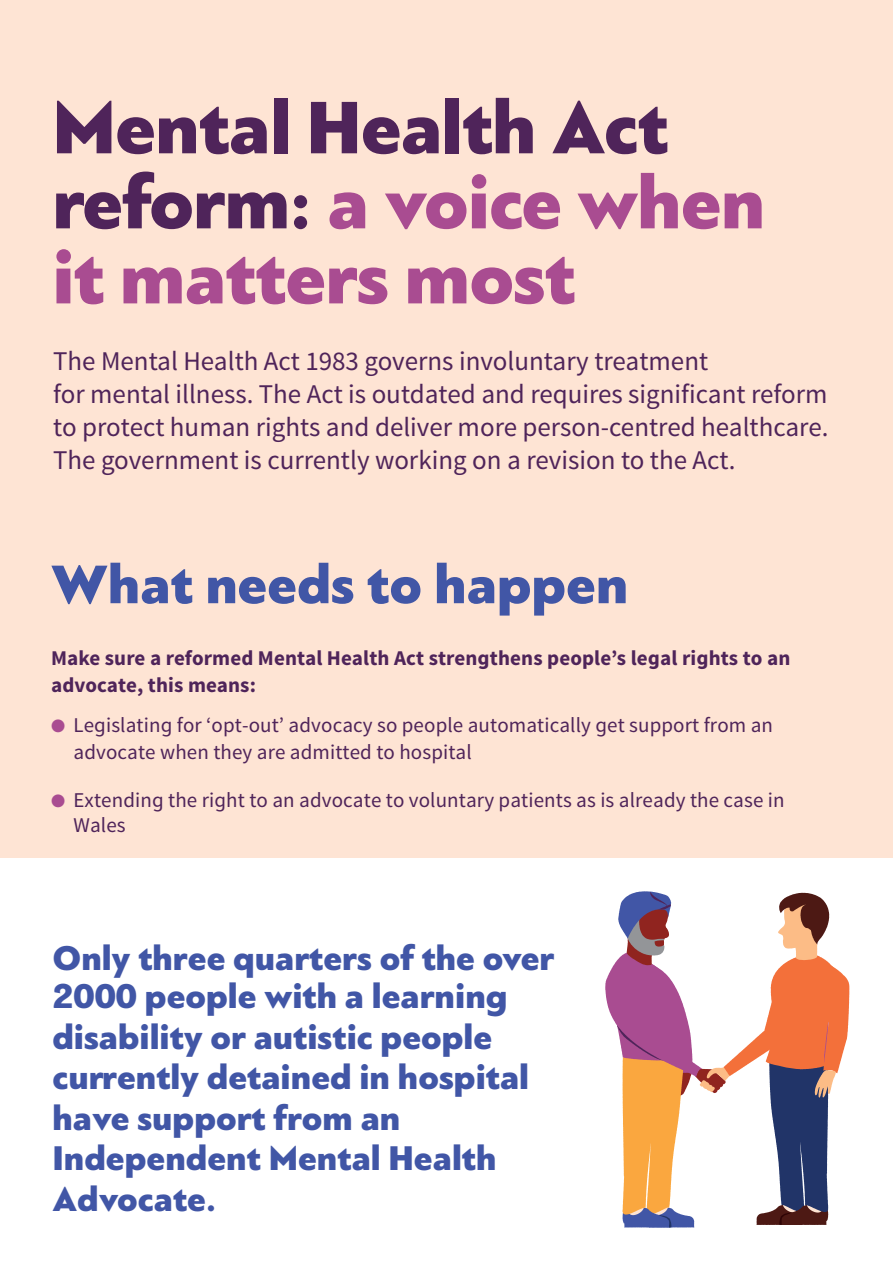
<style>
.page{position:relative;width:893px;height:1263px;background:#fee4d4}
.page>*{position:absolute;margin:0;border:0;box-sizing:border-box;transform-origin:0 0}
.t1{font:900 78px/75px "PF Bague Sans Pro";letter-spacing:-.01em;color:#a94c91}
.t2{font:900 57px "PF Bague Sans Pro";color:#4156a6}
.t3{font:900 36px/40.2px "PF Bague Sans Pro";color:#4156a6}
.t4{font:27px/33px "Source Sans Pro";color:#4f245a}
.t5{font:21px/27px "Source Sans Pro";letter-spacing:.005em;color:#4f245a}
.t6{font:700 21px/27px "Source Sans Pro";letter-spacing:.005em;color:#4f245a}
.s1{color:#4f245a}
.s2{color:#a94c91}
</style>
<div class="page">
<div style="left:0;top:858px;width:893px;height:405px;background:#fff"></div>
<svg style="left:605px;top:891px;width:244px;height:337px"></svg>
<h1 class="t1" style="left:52px;top:92px;width:714px"><span class="s1">Mental Health Act reform:</span> a voice when it matters most</h1>
<p class="t4" style="left:53px;top:345px;width:777px">The Mental Health Act 1983 governs involuntary treatment<br>for mental illness. The Act is outdated and requires significant reform to protect human rights and deliver more person-centred healthcare.<br>The government is currently working on a revision to the Act.</p>
<h2 class="t2" style="left:51px;top:549px;width:579px">What needs to happen</h2>
<p class="t6" style="left:51px;top:645px;width:741px">Make sure a reformed Mental Health Act strengthens people’s legal rights to an advocate, this means:</p>
<p class="t5" style="left:74px;top:712px;width:701px;text-indent:-22px"><span class="s2">●</span> Legislating for ‘opt-out’ advocacy so people automatically get support from an advocate when they are admitted to hospital</p>
<p class="t5" style="left:74px;top:788px;width:713px;line-height:25.2px;text-indent:-22px"><span class="s2">●</span> Extending the right to an advocate to voluntary patients as is already the case in<br>Wales</p>
<h3 class="t3" style="left:52px;top:938px;width:503px">Only three quarters of the over<br>2000 people with a learning disability or autistic people currently detained in hospital have support from an<br>Independent Mental Health<br>Advocate.</h3>
</div>
